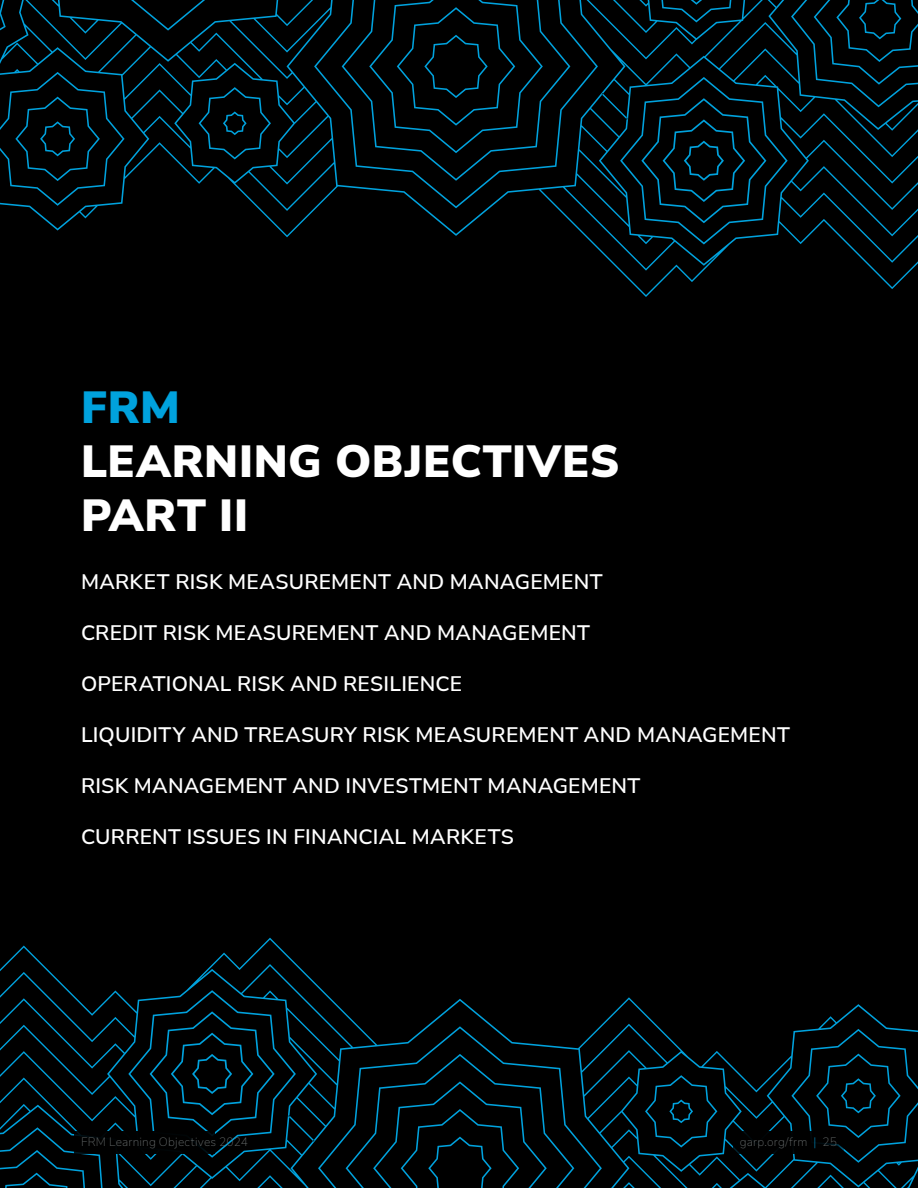
<style>
.page{position:relative;width:918px;height:1188px;background:#000}
.page>*{position:absolute;margin:0;border:0;box-sizing:border-box;transform-origin:0 0}
.t1{font:900 45px/54px "Nunito Sans";letter-spacing:.015em;color:#fff}
.t2{font:600 21px "Nunito Sans";letter-spacing:.01em;color:#fff}
.t3{font:200 12px "Nunito Sans";letter-spacing:.015em;color:#666b6b}
.s1{color:#00a2dd}
</style>
<div class="page">
<svg style="left:0;top:0;width:918px;height:297px"></svg>
<svg style="left:0;top:938px;width:918px;height:250px"></svg>
<img style="left:733px;top:1132px;width:110px;height:21px">
<img style="left:74px;top:1132px;width:141px;height:21px">
<p class="t1" style="left:81px;top:379px;width:540px"><span class="s1">FRM<br></span>LEARNING OBJECTIVES<br>PART II</p>
<p class="t2" style="left:81px;top:567px;width:523px">MARKET RISK MEASUREMENT AND MANAGEMENT</p>
<p class="t2" style="left:81px;top:618px;width:511px">CREDIT RISK MEASUREMENT AND MANAGEMENT</p>
<p class="t2" style="left:81px;top:669px;width:383px">OPERATIONAL RISK AND RESILIENCE</p>
<p class="t2" style="left:81px;top:720px;width:710px">LIQUIDITY AND TREASURY RISK MEASUREMENT AND MANAGEMENT</p>
<p class="t2" style="left:81px;top:771px;width:561px">RISK MANAGEMENT AND INVESTMENT MANAGEMENT</p>
<p class="t2" style="left:81px;top:822px;width:434px">CURRENT ISSUES IN FINANCIAL MARKETS</p>
<p class="t3" style="left:81px;top:1134px;width:168px">FRM Learning Objectives 2024</p>
<p class="t3" style="left:740px;top:1134px;width:99px">garp.org/frm <span class="s1">|</span> 25</p>
</div>
